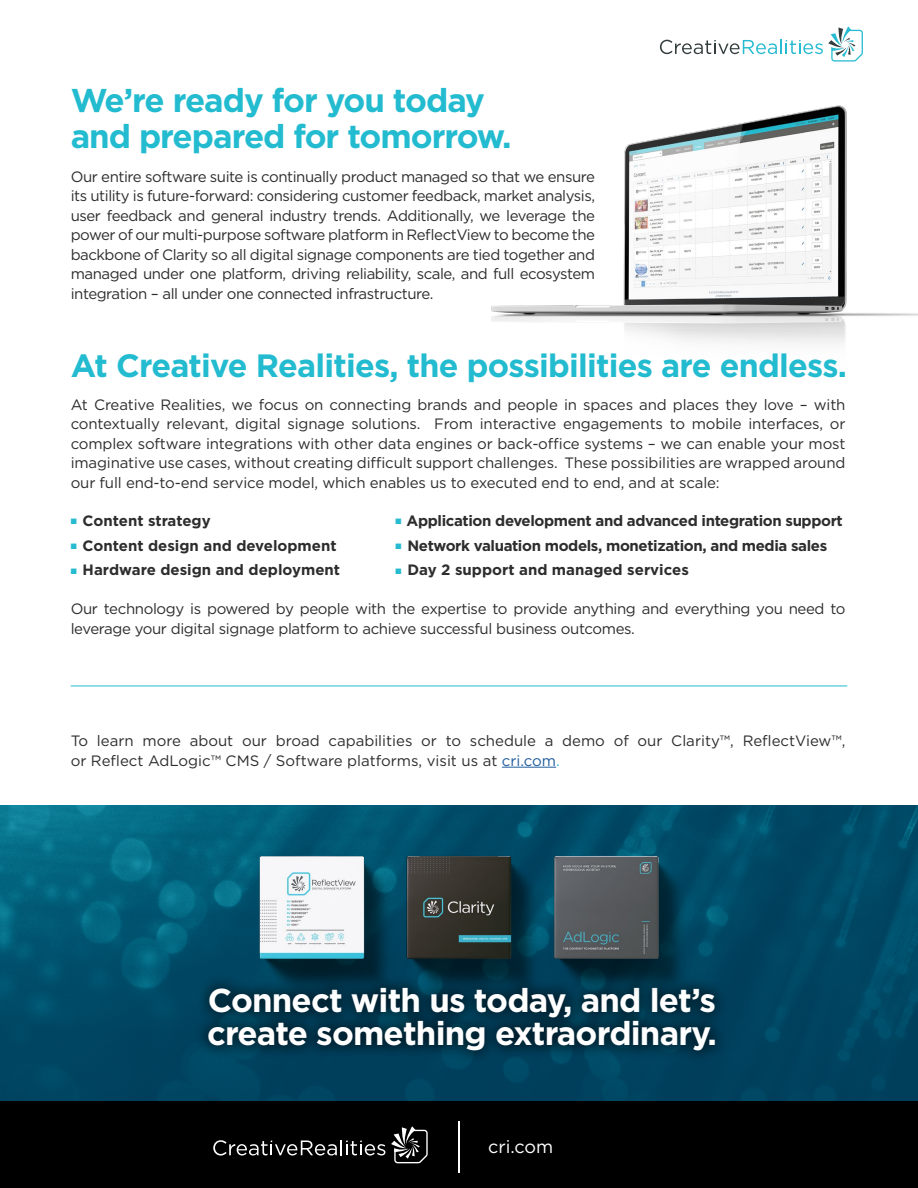
<style>
.page{position:relative;width:918px;height:1188px;background:#fff}
.page>*{position:absolute;margin:0;border:0;box-sizing:border-box;transform-origin:0 0}
.t1{font:700 33px "Gotham";letter-spacing:-.025em;color:#fff}
.t2{font:700 33px/36px "Gotham";letter-spacing:-.03em;color:#23bbcf}
.t3{font:700 32.25px "Gotham";letter-spacing:-.025em;color:#23bbcf}
.t4{font:18px "Gotham";color:#fff}
.t5{font:15px/19.5px "Gotham";letter-spacing:-.025em;color:#2d2d2d;text-align:justify}
.t6{font:15px/19.5px "Gotham";color:#2d2d2d}
.t7{font:700 15px "Gotham";color:#2d2d2d}
.t8{font:700 15px "Gotham";letter-spacing:-.025em;color:#2d2d2d}
.s1{color:#26bbd0}
.s2{color:#215e9e}
.s3{color:#23bbcf}
</style>
<div class="page">
<img style="left:0;top:806px;width:918px;height:296px">
<div style="left:0;top:1102px;width:918px;height:86px;background:#000"></div>
<hr style="left:458px;top:1122px;width:2px;height:51px;background:#fff">
<svg style="left:213px;top:1140px;width:172px;height:16px"></svg>
<svg style="left:391px;top:1126px;width:37px;height:37px"></svg>
<hr style="left:502px;top:767px;width:54px;height:1px;background:#215e9e">
<hr style="left:71px;top:686px;width:776px;height:1px;background:#23bbcf">
<img style="left:491px;top:26px;width:427px;height:317px">
<div style="left:194px;top:973px;width:536px;height:92px;background:#000;opacity:.5"></div>
<img style="left:221px;top:805px;width:476px;height:196px">
<p class="t2" style="left:71px;top:82px;width:442px">We’re ready for you today and prepared for tomorrow.</p>
<p class="t5" style="left:71px;top:167px;width:526px">Our entire software suite is continually product managed so that we ensure its utility is future-forward: considering customer feedback, market analysis, user feedback and general industry trends. Additionally, we leverage the power of our multi-purpose software platform in ReflectView to become the backbone of Clarity so all digital signage components are tied together and managed under one platform, driving reliability, scale, and full ecosystem integration – all under one connected infrastructure.</p>
<p class="t3" style="left:71px;top:344px;width:778px">At Creative Realities, the possibilities are endless.</p>
<p class="t5" style="left:71px;top:394px;width:776px">At Creative Realities, we focus on connecting brands and people in spaces and places they love – with contextually relevant, digital signage solutions. From interactive engagements to mobile interfaces, or complex software integrations with other data engines or back-office systems – we can enable your most imaginative use cases, without creating difficult support challenges. These possibilities are wrapped around our full end-to-end service model, which enables us to executed end to end, and at scale:</p>
<p class="t7" style="left:71px;top:511px;width:142px"><span class="s1">■</span> Content strategy</p>
<p class="t7" style="left:71px;top:535px;width:267px"><span class="s1">■</span> Content design and development</p>
<p class="t7" style="left:71px;top:560px;width:271px"><span class="s1">■</span> Hardware design and deployment</p>
<p class="t8" style="left:395px;top:511px;width:449px"><span class="s1">■</span> Application development and advanced integration support</p>
<p class="t8" style="left:395px;top:535px;width:433px"><span class="s1">■</span> Network valuation models, monetization, and media sales</p>
<p class="t7" style="left:395px;top:560px;width:295px"><span class="s1">■</span> Day 2 support and managed services</p>
<p class="t5" style="left:71px;top:599px;width:776px">Our technology is powered by people with the expertise to provide anything and everything you need to leverage your digital signage platform to achieve successful business outcomes.</p>
<p class="t6" style="left:71px;top:731px;width:776px">To learn more about our broad capabilities or to schedule a demo of our Clarity™, ReflectView™, or Reflect AdLogic™ CMS / Software platforms, visit us at <span class="s2">cri.com</span><span class="s3">.</span></p>
<p class="t1" style="left:208px;top:979px;width:510px">Connect with us today, and let’s</p>
<p class="t1" style="left:207px;top:1012px;width:511px">create something extraordinary.</p>
<p class="t4" style="left:488px;top:1135px;width:67px">cri.com</p>
</div>
